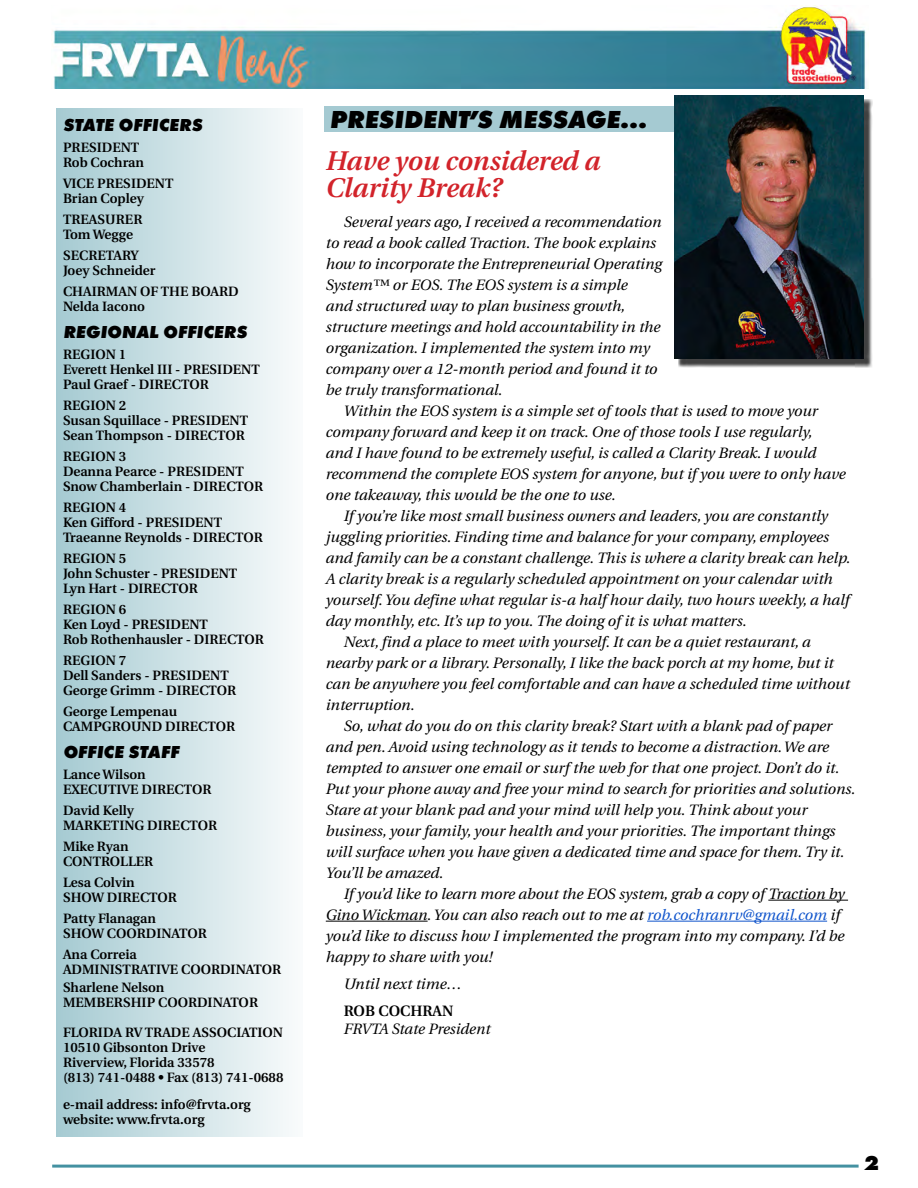
<style>
.page{position:relative;width:918px;height:1188px;background:#fff}
.page>*{position:absolute;margin:0;border:0;box-sizing:border-box;transform-origin:0 0}
.t1{font:italic 600 27px/27px "Utopia";color:#d2232a}
.t2{font:italic 800 25.5px "Futura T";color:#000}
.t3{font:800 21px "Futura T";color:#000}
.t4{font:italic 800 18px "Futura T";color:#000}
.t5{font:italic 15px/21px "Utopia";color:#000}
.t6{font:600 15px "Utopia";color:#000}
.t7{font:600 13.5px/15px "Utopia";color:#000}
.s1{color:#15c}
</style>
<div class="page">
<img style="left:53px;top:5px;width:814px;height:84px">
<div style="left:56px;top:108px;width:246px;height:1028px;background:linear-gradient(to right,#a5cad2,#f8fbfb)"></div>
<hr style="left:768px;top:900px;width:80px;height:1px;background:#000">
<hr style="left:326px;top:921px;width:102px;height:1px;background:#000">
<hr style="left:647px;top:921px;width:180px;height:1px;background:#15c">
<div style="left:324px;top:106px;width:533px;height:25px;background:#a5cad2"></div>
<hr style="left:52px;top:1165px;width:807px;height:3px;background:#4491a1">
<div style="left:678px;top:99px;width:195px;height:269px;background:#000;opacity:.75"></div>
<img style="left:674px;top:95px;width:190px;height:264px">
<p class="t4" style="left:63px;top:114px;width:141px">STATE OFFICERS</p>
<p class="t7" style="left:63px;top:140px;width:83px">PRESIDENT<br>Rob Cochran</p>
<p class="t7" style="left:63px;top:176px;width:112px">VICE PRESIDENT<br>Brian Copley</p>
<p class="t7" style="left:63px;top:212px;width:81px">TREASURER<br>Tom Wegge</p>
<p class="t7" style="left:63px;top:248px;width:94px">SECRETARY<br>Joey Schneider</p>
<p class="t7" style="left:63px;top:284px;width:177px">CHAIRMAN OF THE BOARD<br>Nelda Iacono</p>
<p class="t4" style="left:63px;top:321px;width:185px">REGIONAL OFFICERS</p>
<p class="t7" style="left:63px;top:347px;width:198px">REGION 1<br>Everett Henkel III - PRESIDENT<br>Paul Graef - DIRECTOR</p>
<p class="t7" style="left:63px;top:398px;width:187px">REGION 2<br>Susan Squillace - PRESIDENT<br>Sean Thompson - DIRECTOR</p>
<p class="t7" style="left:63px;top:449px;width:202px">REGION 3<br>Deanna Pearce - PRESIDENT<br>Snow Chamberlain - DIRECTOR</p>
<p class="t7" style="left:63px;top:500px;width:201px">REGION 4<br>Ken Gifford - PRESIDENT<br>Traeanne Reynolds - DIRECTOR</p>
<p class="t7" style="left:63px;top:551px;width:176px">REGION 5<br>John Schuster - PRESIDENT<br>Lyn Hart - DIRECTOR</p>
<p class="t7" style="left:63px;top:602px;width:202px">REGION 6<br>Ken Loyd - PRESIDENT<br>Rob Rothenhausler - DIRECTOR</p>
<p class="t7" style="left:63px;top:653px;width:175px">REGION 7<br>Dell Sanders - PRESIDENT<br>George Grimm - DIRECTOR</p>
<p class="t7" style="left:63px;top:704px;width:174px">George Lempenau<br>CAMPGROUND DIRECTOR</p>
<p class="t4" style="left:63px;top:741px;width:118px">OFFICE STAFF</p>
<p class="t7" style="left:63px;top:767px;width:150px">Lance Wilson<br>EXECUTIVE DIRECTOR</p>
<p class="t7" style="left:63px;top:803px;width:156px">David Kelly<br>MARKETING DIRECTOR</p>
<p class="t7" style="left:63px;top:839px;width:92px">Mike Ryan<br>CONTROLLER</p>
<p class="t7" style="left:63px;top:875px;width:115px">Lesa Colvin<br>SHOW DIRECTOR</p>
<p class="t7" style="left:63px;top:911px;width:145px">Patty Flanagan<br>SHOW COORDINATOR</p>
<p class="t7" style="left:63px;top:947px;width:220px">Ana Correia<br>ADMINISTRATIVE COORDINATOR</p>
<p class="t7" style="left:63px;top:980px;width:197px">Sharlene Nelson<br>MEMBERSHIP COORDINATOR</p>
<p class="t7" style="left:63px;top:1025px;width:222px">FLORIDA RV TRADE ASSOCIATION<br>10510 Gibsonton Drive<br>Riverview, Florida 33578<br>(813) 741-0488 • Fax (813) 741-0688</p>
<p class="t7" style="left:63px;top:1097px;width:189px">e-mail address: info@frvta.org website: www.frvta.org</p>
<h2 class="t2" style="left:329px;top:104px;width:319px">PRESIDENT’S MESSAGE...</h2>
<h1 class="t1" style="left:326px;top:147px;width:276px">Have you considered a<br>Clarity Break?</h1>
<p class="t5" style="left:326px;top:211px;width:338px;text-indent:18px">Several years ago, I received a recommendation to read a book called Traction. The book explains how to incorporate the Entrepreneurial Operating System™ or EOS. The EOS system is a simple<br>and structured way to plan business growth, structure meetings and hold accountability in the organization. I implemented the system into my company over a 12-month period and found it to be truly transformational.</p>
<p class="t5" style="left:326px;top:400px;width:522px;text-indent:18px">Within the EOS system is a simple set of tools that is used to move your company forward and keep it on track. One of those tools I use regularly,<br>and I have found to be extremely useful, is called a Clarity Break. I would recommend the complete EOS system for anyone, but if you were to only have one takeaway, this would be the one to use.</p>
<p class="t5" style="left:344px;top:505px;width:486px">If you’re like most small business owners and leaders, you are constantly</p>
<p class="t5" style="left:326px;top:526px;width:505px">juggling priorities. Finding time and balance for your company, employees</p>
<p class="t5" style="left:326px;top:547px;width:526px">and family can be a constant challenge. This is where a clarity break can help.</p>
<p class="t5" style="left:326px;top:568px;width:509px">A clarity break is a regularly scheduled appointment on your calendar with</p>
<p class="t5" style="left:326px;top:589px;width:525px">yourself. You define what regular is-a half hour daily, two hours weekly, a half</p>
<p class="t5" style="left:326px;top:610px;width:422px">day monthly, etc. It’s up to you. The doing of it is what matters.</p>
<p class="t5" style="left:344px;top:631px;width:469px">Next, find a place to meet with yourself. It can be a quiet restaurant, a</p>
<p class="t5" style="left:326px;top:652px;width:509px">nearby park or a library. Personally, I like the back porch at my home, but it</p>
<p class="t5" style="left:326px;top:673px;width:526px">can be anywhere you feel comfortable and can have a scheduled time without</p>
<p class="t5" style="left:326px;top:694px;width:91px">interruption.</p>
<p class="t5" style="left:344px;top:715px;width:490px">So, what do you do on this clarity break? Start with a blank pad of paper</p>
<p class="t5" style="left:326px;top:736px;width:505px">and pen. Avoid using technology as it tends to become a distraction. We are</p>
<p class="t5" style="left:326px;top:757px;width:515px">tempted to answer one email or surf the web for that one project. Don’t do it.</p>
<p class="t5" style="left:326px;top:778px;width:531px">Put your phone away and free your mind to search for priorities and solutions.</p>
<p class="t5" style="left:326px;top:799px;width:483px">Stare at your blank pad and your mind will help you. Think about your</p>
<p class="t5" style="left:326px;top:820px;width:511px">business, your family, your health and your priorities. The important things</p>
<p class="t5" style="left:326px;top:841px;width:520px">will surface when you have given a dedicated time and space for them. Try it.</p>
<p class="t5" style="left:326px;top:862px;width:119px">You’ll be amazed.</p>
<p class="t5" style="left:344px;top:883px;width:502px">If you’d like to learn more about the EOS system, grab a copy of Traction by</p>
<p class="t5" style="left:326px;top:904px;width:516px">Gino Wickman. You can also reach out to me at <span class="s1">rob.cochranrv@gmail.com</span> if</p>
<p class="t5" style="left:326px;top:925px;width:520px">you’d like to discuss how I implemented the program into my company. I’d be</p>
<p class="t5" style="left:326px;top:946px;width:168px">happy to share with you!</p>
<p class="t5" style="left:344px;top:973px;width:120px">Until next time…</p>
<p class="t6" style="left:344px;top:1002px;width:111px">ROB COCHRAN</p>
<p class="t5" style="left:344px;top:1018px;width:148px">FRVTA State President</p>
<h3 class="t3" style="left:864px;top:1150px;width:16px">2</h3>
</div>
